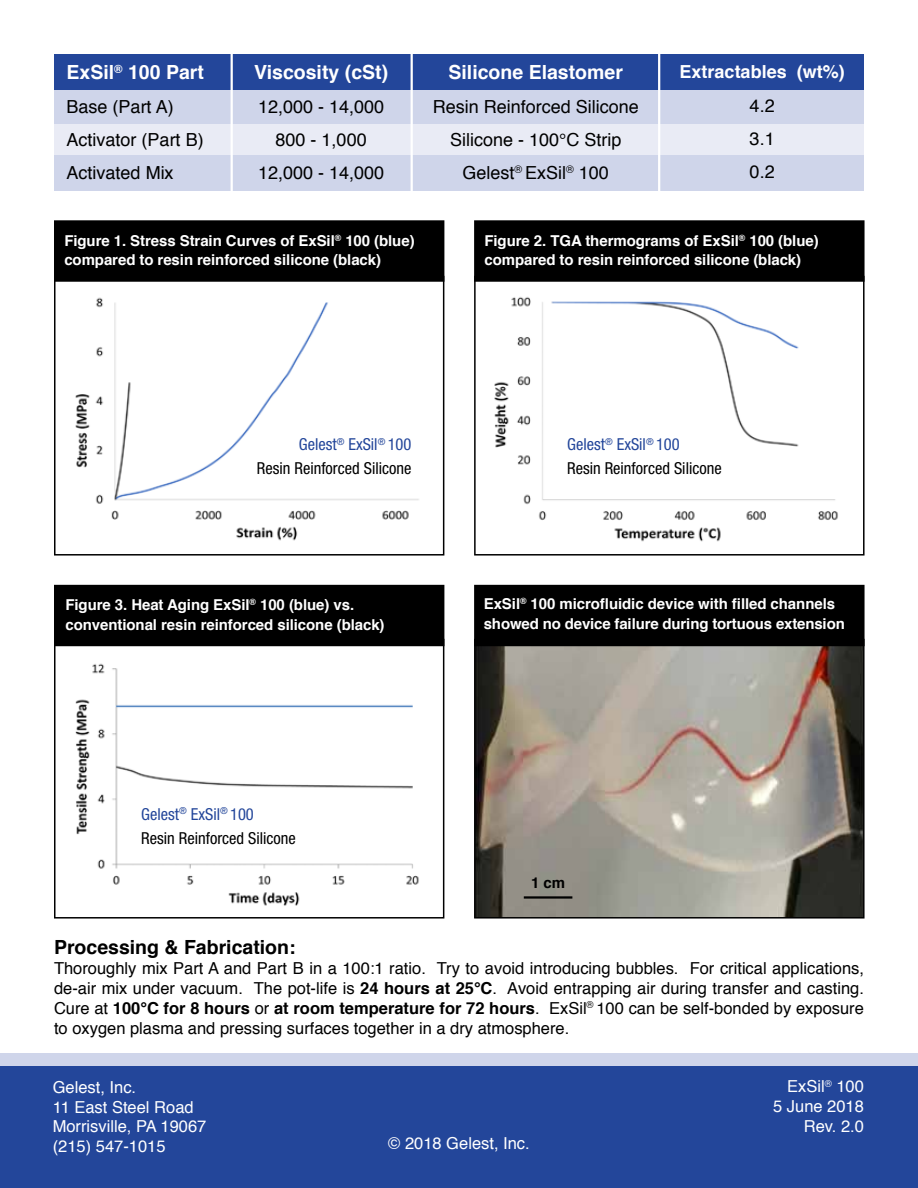
<style>
.page{position:relative;width:918px;height:1188px;background:#fff}
.page>*{position:absolute;margin:0;border:0;box-sizing:border-box;transform-origin:0 0}
.t1{font:700 19.5px "Helvetica";color:#fff}
.t2{font:700 19.5px "Helvetica";color:#000}
.t3{font:18px/33.3px "Helvetica";color:#000;text-align:center}
.t4{font:700 18px "Helvetica";color:#fff}
.t5{font:16.5px/19.8px "Helvetica";color:#000;text-align:justify}
.t6{font:condensed 16.5px/24px "Helvetica Neue";color:#000}
.t7{font:16.5px/19.8px "Helvetica";color:#fff}
.t8{font:700 15px/19.5px "Helvetica";letter-spacing:-.005em;color:#fff}
.t9{font:700 15px "Helvetica";color:#000}
.s1{color:#23469a}
.s2{font-weight:700}
</style>
<div class="page">
<div style="left:0;top:1053px;width:918px;height:135px;background:#23469a"></div>
<div style="left:54px;top:123px;width:810px;height:35px;background:#e9ebf5"></div>
<div style="left:54px;top:155px;width:810px;height:36px;background:#cfd5ea"></div>
<div style="left:54px;top:89px;width:810px;height:35px;background:#cfd5ea"></div>
<div style="left:54px;top:55px;width:810px;height:35px;background:#23469a"></div>
<hr style="left:231px;top:54px;width:2px;height:142px;background:#fff">
<hr style="left:658px;top:54px;width:2px;height:142px;background:#fff">
<img style="left:75px;top:663px;width:344px;height:243px">
<hr style="left:411px;top:54px;width:2px;height:142px;background:#fff">
<img style="left:75px;top:297px;width:344px;height:244px">
<div style="left:54px;top:276px;width:390px;height:280px;border:2px solid #000"></div>
<div style="left:55px;top:221px;width:389px;height:60px;background:#000"></div>
<div style="left:54px;top:220px;width:390px;height:62px;border:2px solid #000"></div>
<div style="left:54px;top:639px;width:390px;height:280px;border:2px solid #000"></div>
<div style="left:55px;top:586px;width:389px;height:59px;background:#000"></div>
<div style="left:54px;top:585px;width:390px;height:61px;border:2px solid #000"></div>
<img style="left:477px;top:646px;width:385px;height:270px">
<div style="left:474px;top:639px;width:391px;height:280px;border:2px solid #000"></div>
<div style="left:475px;top:586px;width:389px;height:59px;background:#000"></div>
<div style="left:474px;top:585px;width:391px;height:61px;border:2px solid #000"></div>
<img style="left:494px;top:297px;width:344px;height:245px">
<div style="left:474px;top:276px;width:391px;height:280px;border:2px solid #000"></div>
<div style="left:475px;top:221px;width:389px;height:60px;background:#000"></div>
<div style="left:474px;top:220px;width:391px;height:62px;border:2px solid #000"></div>
<div style="left:0;top:1053px;width:918px;height:13px;background:#cfd5ea"></div>
<hr style="left:524px;top:896px;width:48px;height:3px;background:#000">
<h1 class="t1" style="left:67px;top:57px;width:139px">ExSil<sup>®</sup> 100 Part</h1>
<p class="t3" style="left:67px;top:90px;width:139px;text-align:left">Base (Part A)<br>Activator (Part B)<br>Activated Mix</p>
<h1 class="t1" style="left:254px;top:57px;width:136px">Viscosity (cSt)</h1>
<p class="t3" style="left:258px;top:90px;width:128px">12,000 - 14,000<br>800 - 1,000<br>12,000 - 14,000</p>
<h1 class="t1" style="left:448px;top:57px;width:176px">Silicone Elastomer</h1>
<p class="t3" style="left:433px;top:90px;width:208px">Resin Reinforced Silicone<br>Silicone - 100°C Strip<br>Gelest<sup>®</sup> ExSil<sup>®</sup> 100</p>
<p class="t4" style="left:680px;top:57px;width:167px">Extractables (wt%)</p>
<p class="t3" style="left:750px;top:89px;width:27px;text-align:justify">4.2<br>3.1<br>0.2</p>
<p class="t8" style="left:64px;top:231px;width:352px">Figure 1. Stress Strain Curves of ExSil<sup>®</sup> 100 (blue) compared to resin reinforced silicone (black)</p>
<p class="t8" style="left:484px;top:231px;width:336px">Figure 2. TGA thermograms of ExSil<sup>®</sup> 100 (blue) compared to resin reinforced silicone (black)</p>
<p class="t6" style="left:257px;top:432px;width:156px;text-align:right"><span class="s1">Gelest</span><sup>®</sup> <span class="s1">ExSil</span><sup>®</sup> <span class="s1">100<br></span>Resin Reinforced Silicone</p>
<p class="t8" style="left:65px;top:595px;width:321px">Figure 3. Heat Aging ExSil<sup>®</sup> 100 (blue) vs. conventional resin reinforced silicone (black)</p>
<p class="t6" style="left:567px;top:432px;width:156px"><span class="s1">Gelest</span><sup>®</sup> <span class="s1">ExSil</span><sup>®</sup> <span class="s1">100<br></span>Resin Reinforced Silicone</p>
<p class="t8" style="left:484px;top:595px;width:363px">ExSil<sup>®</sup> 100 microfluidic device with filled channels showed no device failure during tortuous extension</p>
<p class="t6" style="left:141px;top:802px;width:156px"><span class="s1">Gelest</span><sup>®</sup> <span class="s1">ExSil</span><sup>®</sup> <span class="s1">100<br></span>Resin Reinforced Silicone</p>
<p class="t9" style="left:531px;top:870px;width:36px">1 cm</p>
<h1 class="t2" style="left:54px;top:932px;width:243px">Processing &amp; Fabrication:</h1>
<p class="t5" style="left:54px;top:959px;width:812px">Thoroughly mix Part A and Part B in a 100:1 ratio. Try to avoid introducing bubbles. For critical applications, de-air mix under vacuum. The pot-life is <span class="s2">24 hours at 25°C</span>. Avoid entrapping air during transfer and casting.<br>Cure at <span class="s2">100°C for 8 hours</span> or <span class="s2">at room temperature for 72 hours</span>. ExSil<sup>®</sup> 100 can be self-bonded by exposure to oxygen plasma and pressing surfaces together in a dry atmosphere.</p>
<p class="t7" style="left:53px;top:1078px;width:155px">Gelest, Inc.<br>11 East Steel Road<br>Morrisville, PA 19067 (215) 547-1015</p>
<p class="t7" style="left:773px;top:1077px;width:92px;text-align:right">ExSil<sup>®</sup> 100<br>5 June 2018<br>Rev. 2.0</p>
<p class="t7" style="left:388px;top:1133px;width:143px">© 2018 Gelest, Inc.</p>
</div>
